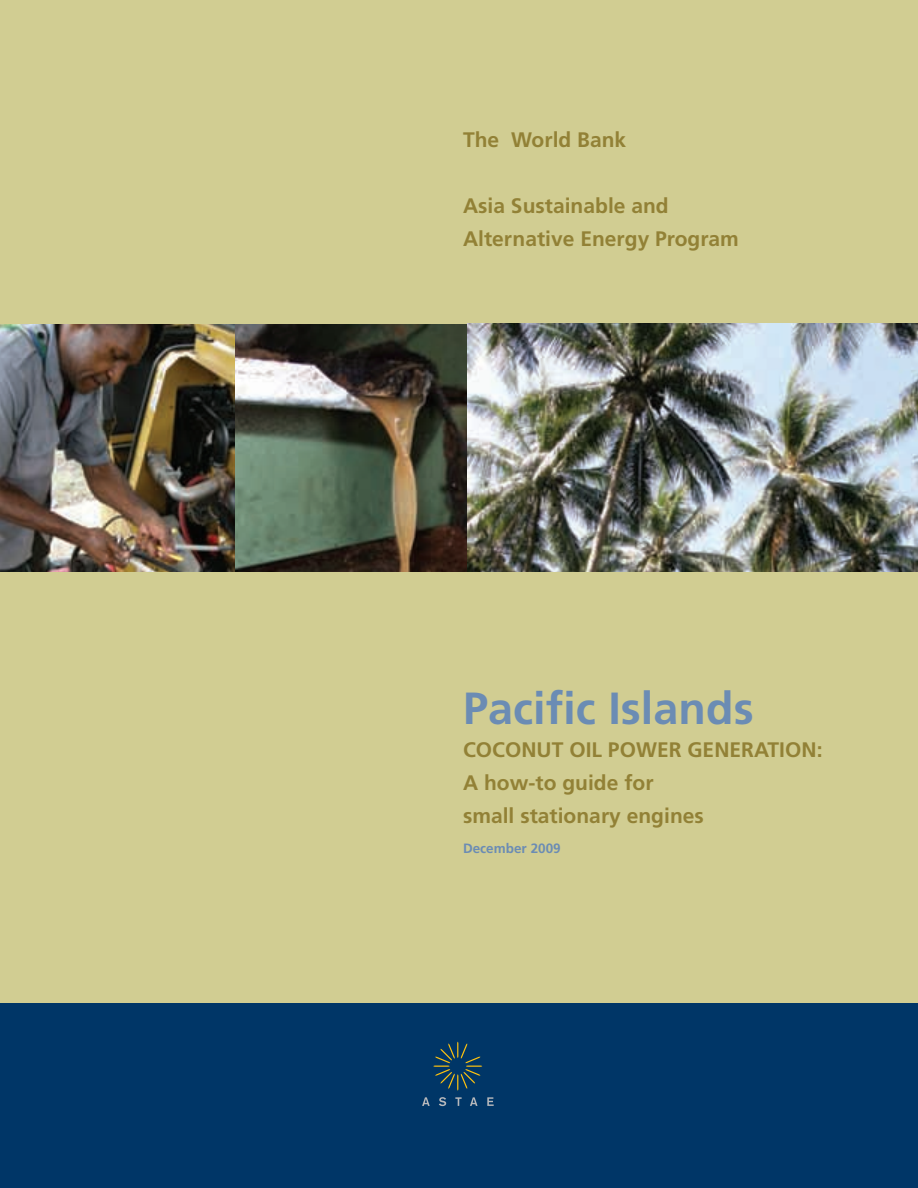
<style>
.page{position:relative;width:918px;height:1188px;background:#fff}
.page>*{position:absolute;margin:0;border:0;box-sizing:border-box;transform-origin:0 0}
.t1{font:700 45px "Frutiger LT Std";color:#6b8cb4}
.t2{font:700 21px/33px "Frutiger LT Std";color:#928136}
.t3{font:700 13.5px "Frutiger LT Std";color:#6b8cb4}
</style>
<div class="page">
<div style="left:0;top:980px;width:918px;height:208px;background:#003667"></div>
<div style="left:0;top:0;width:918px;height:1003px;background:#d1cd92"></div>
<img style="left:234px;top:324px;width:233px;height:248px">
<img style="left:467px;top:324px;width:451px;height:248px">
<img style="left:0;top:324px;width:234px;height:248px">
<svg style="left:433px;top:1042px;width:49px;height:49px"></svg>
<svg style="left:422px;top:1097px;width:8px;height:9px"></svg>
<svg style="left:439px;top:1097px;width:7px;height:9px"></svg>
<svg style="left:455px;top:1097px;width:7px;height:9px"></svg>
<svg style="left:470px;top:1097px;width:8px;height:9px"></svg>
<svg style="left:487px;top:1097px;width:7px;height:9px"></svg>
<p class="t2" style="left:463px;top:123px;width:165px">The World Bank</p>
<p class="t2" style="left:463px;top:189px;width:277px">Asia Sustainable and<br>Alternative Energy Program</p>
<h1 class="t1" style="left:463px;top:682px;width:292px">Pacific Islands</h1>
<p class="t2" style="left:463px;top:734px;width:361px">Coconut Oil Power Generation:<br>A how-to guide for<br>small stationary engines</p>
<p class="t3" style="left:463px;top:841px;width:99px">December 2009</p>
</div>
